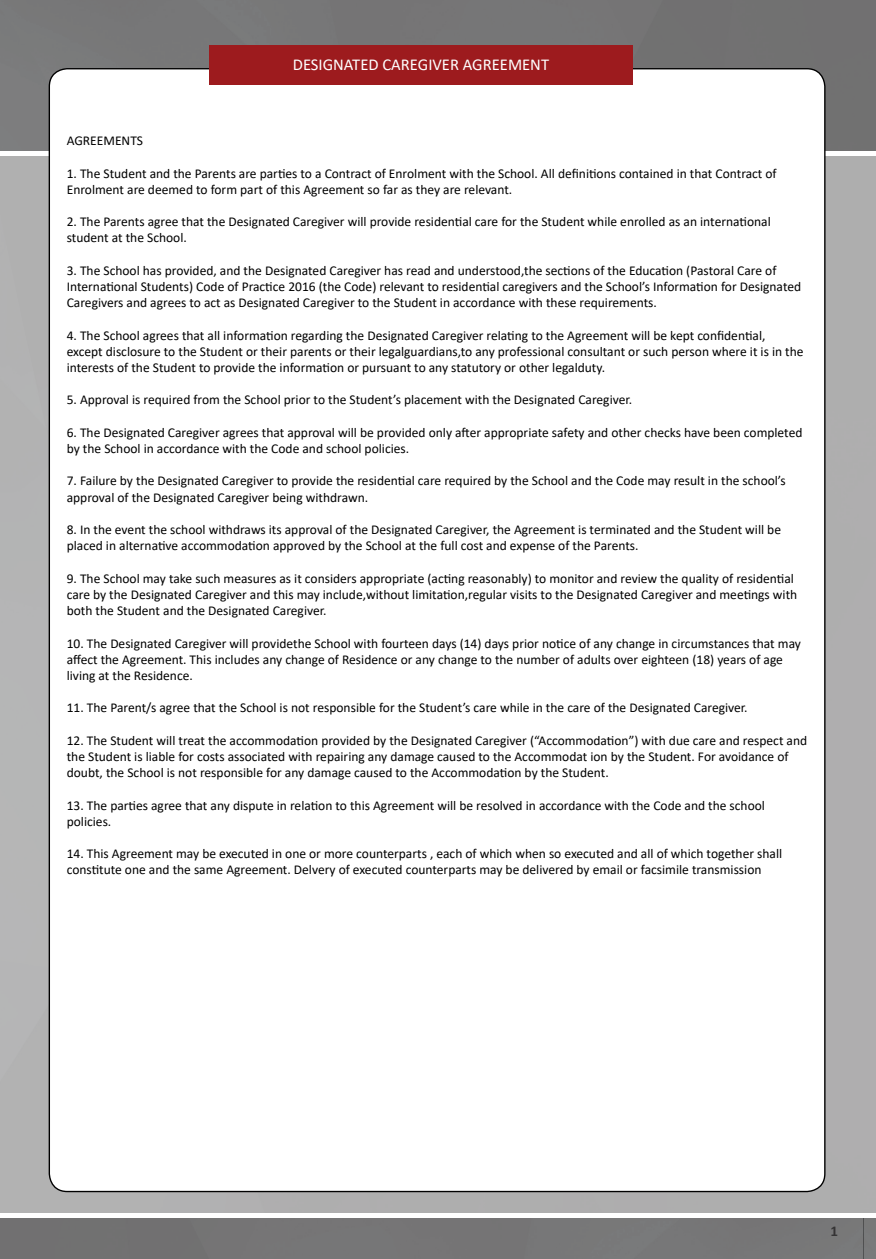
<style>
.page{position:relative;width:876px;height:1259px;background:#fff}
.page>*{position:absolute;margin:0;border:0;box-sizing:border-box;transform-origin:0 0}
.t1{font:16.65px "Calibri";color:#fff}
.t2{font:700 15px "Calibri";color:#231f20}
.t3{font:13.5px/16.2px "Calibri";color:#000}
</style>
<div class="page">
<div style="left:0;top:1218px;width:876px;height:41px;background:#767576"></div>
<div style="left:0;top:156px;width:876px;height:1056px;background:#afaeaf"></div>
<div style="left:0;top:0;width:876px;height:151px;background:#767676"></div>
<div style="left:49px;top:69px;width:776px;height:1122px;background:#fff;border-radius:18px"></div>
<div style="left:209px;top:46px;width:424px;height:39px;background:#9d1b1e"></div>
<p class="t1" style="left:293px;top:53px;width:258px">DESIGNATED CAREGIVER AGREEMENT</p>
<p class="t3" style="left:67px;top:132px;width:78px">AGREEMENTS</p>
<p class="t3" style="left:67px;top:165px;width:711px">1. The Student and the Parents are parties to a Contract of Enrolment with the School. All definitions contained in that Contract of<br>Enrolment are deemed to form part of this Agreement so far as they are relevant.</p>
<p class="t3" style="left:67px;top:213px;width:705px">2. The Parents agree that the Designated Caregiver will provide residential care for the Student while enrolled as an international student at the School.</p>
<p class="t3" style="left:67px;top:262px;width:736px">3. The School has provided, and the Designated Caregiver has read and understood,the sections of the Education (Pastoral Care of<br>International Students) Code of Practice 2016 (the Code) relevant to residential caregivers and the School’s Information for Designated<br>Caregivers and agrees to act as Designated Caregiver to the Student in accordance with these requirements.</p>
<p class="t3" style="left:67px;top:327px;width:738px">4. The School agrees that all information regarding the Designated Caregiver relating to the Agreement will be kept confidential, except disclosure to the Student or their parents or their legalguardians,to any professional consultant or such person where it is in the interests of the Student to provide the information or pursuant to any statutory or other legalduty.</p>
<p class="t3" style="left:67px;top:391px;width:567px">5. Approval is required from the School prior to the Student’s placement with the Designated Caregiver.</p>
<p class="t3" style="left:67px;top:424px;width:737px">6. The Designated Caregiver agrees that approval will be provided only after appropriate safety and other checks have been completed by the School in accordance with the Code and school policies.</p>
<p class="t3" style="left:67px;top:472px;width:721px">7. Failure by the Designated Caregiver to provide the residential care required by the School and the Code may result in the school’s approval of the Designated Caregiver being withdrawn.</p>
<p class="t3" style="left:67px;top:521px;width:716px">8. In the event the school withdraws its approval of the Designated Caregiver, the Agreement is terminated and the Student will be placed in alternative accommodation approved by the School at the full cost and expense of the Parents.</p>
<p class="t3" style="left:67px;top:570px;width:732px">9. The School may take such measures as it considers appropriate (acting reasonably) to monitor and review the quality of residential care by the Designated Caregiver and this may include,without limitation,regular visits to the Designated Caregiver and meetings with both the Student and the Designated Caregiver.</p>
<p class="t3" style="left:67px;top:634px;width:736px">10. The Designated Caregiver will providethe School with fourteen days (14) days prior notice of any change in circumstances that may affect the Agreement. This includes any change of Residence or any change to the number of adults over eighteen (18) years of age living at the Residence.</p>
<p class="t3" style="left:67px;top:699px;width:682px">11. The Parent/s agree that the School is not responsible for the Student’s care while in the care of the Designated Caregiver.</p>
<p class="t3" style="left:67px;top:732px;width:742px">12. The Student will treat the accommodation provided by the Designated Caregiver (“Accommodation”) with due care and respect and the Student is liable for costs associated with repairing any damage caused to the Accommodat ion by the Student. For avoidance of doubt, the School is not responsible for any damage caused to the Accommodation by the Student.</p>
<p class="t3" style="left:67px;top:796px;width:700px">13. The parties agree that any dispute in relation to this Agreement will be resolved in accordance with the Code and the school policies.</p>
<p class="t3" style="left:67px;top:845px;width:717px">14. This Agreement may be executed in one or more counterparts , each of which when so executed and all of which together shall constitute one and the same Agreement. Delvery of executed counterparts may be delivered by email or facsimile transmission</p>
<p class="t2" style="left:830px;top:1220px;width:9px">1</p>
</div>
